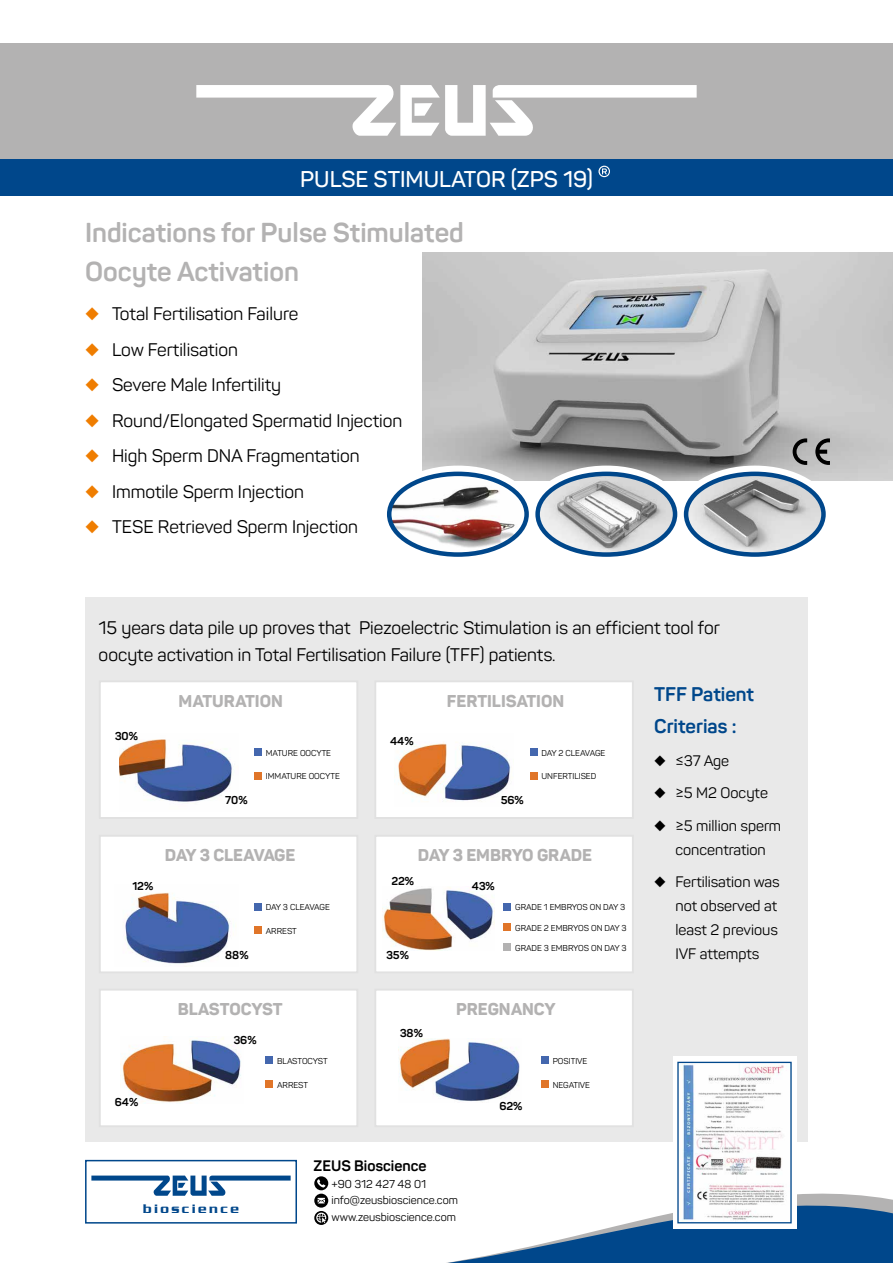
<style>
.page{position:relative;width:893px;height:1263px;background:#fff}
.page>*{position:absolute;margin:0;border:0;box-sizing:border-box;transform-origin:0 0}
.t1{font:700 27px/39px "Panton";color:#b3b2b2}
.t2{font:600 22.5px "Panton";color:#fff}
.t3{font:700 19.5px/32.5px "Panton";color:#00478b}
.t4{font:18px/27px "Panton";color:#000}
.t5{font:800 16.8px "Panton";color:#b3b2b2}
.t6{font:800 16.8px "Panton";letter-spacing:-.02em;color:#b3b2b2}
.t7{font:15px/24px "Panton";color:#000;text-align:center}
.t8{font:700 15px "Panton";color:#000}
.t9{font:500 13.5px "Serpentine";letter-spacing:.18em;color:#00478b}
.t10{font:11.25px/16.5px "Panton";color:#000}
.t11{font:700 11.25px "Panton";color:#000}
.t12{font:8.4px "Panton";color:#000}
.s1{color:#ef7d00}
</style>
<div class="page">
<img style="left:423px;top:253px;width:470px;height:228px">
<div style="left:381px;top:466px;width:154px;height:97px;border:16px solid #fff;border-radius:50%"></div>
<div style="left:678px;top:466px;width:154px;height:97px;border:16px solid #fff;border-radius:50%"></div>
<div style="left:529px;top:466px;width:154px;height:97px;border:16px solid #fff;border-radius:50%"></div>
<div style="left:85px;top:597px;width:723px;height:545px;background:#e9e9e9"></div>
<svg style="left:314px;top:1177px;width:579px;height:86px"></svg>
<div style="left:99px;top:680px;width:259px;height:139px;background:#fff;border:2px solid #e1e1e1"></div>
<img style="left:119px;top:739px;width:113px;height:63px">
<div style="left:254px;top:748px;width:8px;height:8px;background:#4467ae"></div>
<div style="left:254px;top:772px;width:8px;height:7px;background:#e07529"></div>
<div style="left:374px;top:680px;width:260px;height:139px;background:#fff;border:2px solid #e1e1e1"></div>
<img style="left:398px;top:742px;width:113px;height:60px">
<div style="left:530px;top:748px;width:7px;height:8px;background:#4467ae"></div>
<div style="left:530px;top:772px;width:7px;height:7px;background:#e07529"></div>
<div style="left:99px;top:835px;width:259px;height:138px;background:#fff;border:2px solid #e1e1e1"></div>
<img style="left:124px;top:892px;width:112px;height:72px">
<div style="left:254px;top:903px;width:8px;height:7px;background:#4467ae"></div>
<div style="left:254px;top:927px;width:8px;height:7px;background:#e07529"></div>
<div style="left:99px;top:989px;width:259px;height:138px;background:#fff;border:2px solid #e1e1e1"></div>
<img style="left:122px;top:1036px;width:119px;height:67px">
<div style="left:266px;top:1057px;width:7px;height:7px;background:#4467ae"></div>
<div style="left:266px;top:1080px;width:7px;height:8px;background:#e07529"></div>
<div style="left:374px;top:989px;width:260px;height:138px;background:#fff;border:2px solid #e1e1e1"></div>
<img style="left:398px;top:1038px;width:122px;height:63px">
<div style="left:541px;top:1057px;width:7px;height:7px;background:#4467ae"></div>
<div style="left:541px;top:1080px;width:7px;height:8px;background:#e07529"></div>
<div style="left:374px;top:835px;width:260px;height:138px;background:#fff;border:2px solid #e1e1e1"></div>
<img style="left:383px;top:887px;width:112px;height:64px">
<div style="left:504px;top:903px;width:7px;height:7px;background:#4467ae"></div>
<div style="left:504px;top:923px;width:7px;height:7px;background:#e07529"></div>
<div style="left:504px;top:944px;width:7px;height:7px;background:#b3b2b2"></div>
<img style="left:389px;top:474px;width:137px;height:80px">
<div style="left:387px;top:472px;width:142px;height:85px;border:4px solid #00478b;border-radius:50%"></div>
<img style="left:686px;top:474px;width:137px;height:80px">
<div style="left:684px;top:472px;width:142px;height:85px;border:4px solid #00478b;border-radius:50%"></div>
<img style="left:538px;top:474px;width:137px;height:80px">
<div style="left:535px;top:472px;width:142px;height:85px;border:4px solid #00478b;border-radius:50%"></div>
<svg style="left:793px;top:438px;width:14px;height:27px"></svg>
<svg style="left:815px;top:438px;width:15px;height:27px"></svg>
<div style="left:673px;top:1056px;width:123px;height:173px;background:#fff"></div>
<img style="left:681px;top:1064px;width:106px;height:156px">
<div style="left:677px;top:1062px;width:115px;height:161px;border:1px solid #00478b"></div>
<div style="left:85px;top:1160px;width:212px;height:63px;border:2px solid #00478b"></div>
<svg style="left:91px;top:1175px;width:200px;height:21px"></svg>
<div style="left:0;top:43px;width:893px;height:152px;background:#b3b2b2"></div>
<div style="left:0;top:159px;width:893px;height:36px;background:#00478b"></div>
<svg style="left:196px;top:85px;width:501px;height:51px"></svg>
<svg style="left:314px;top:1176px;width:14px;height:14px"></svg>
<svg style="left:317px;top:1179px;width:8px;height:8px"></svg>
<svg style="left:314px;top:1194px;width:14px;height:13px"></svg>
<svg style="left:318px;top:1198px;width:7px;height:5px"></svg>
<svg style="left:314px;top:1211px;width:14px;height:14px"></svg>
<svg style="left:316px;top:1213px;width:10px;height:10px"></svg>
<svg style="left:598px;top:166px;width:12px;height:11px"></svg>
<p class="t2" style="left:300px;top:165px;width:294px">PULSE STIMULATOR (ZPS 19)</p>
<h1 class="t1" style="left:85px;top:212px;width:380px">Indications for Pulse Stimulated<br>Oocyte Activation</h1>
<p class="t4" style="left:85px;top:300px;width:215px"><span class="s1">◆</span> Total Fertilisation Failure</p>
<p class="t4" style="left:85px;top:336px;width:154px"><span class="s1">◆</span> Low Fertilisation</p>
<p class="t4" style="left:85px;top:371px;width:198px"><span class="s1">◆</span> Severe Male Infertility</p>
<p class="t4" style="left:85px;top:407px;width:319px"><span class="s1">◆</span> Round/Elongated Spermatid Injection</p>
<p class="t4" style="left:85px;top:442px;width:276px"><span class="s1">◆</span> High Sperm DNA Fragmentation</p>
<p class="t4" style="left:85px;top:478px;width:220px"><span class="s1">◆</span> Immotile Sperm Injection</p>
<p class="t4" style="left:85px;top:513px;width:274px"><span class="s1">◆</span> TESE Retrieved Sperm Injection</p>
<p class="t4" style="left:99px;top:614px;width:623px">15 years data pile up proves that Piezoelectric Stimulation is an efficient tool for oocyte activation in Total Fertilisation Failure (TFF) patients.</p>
<p class="t3" style="left:654px;top:677px;width:101px">TFF Patient<br>Criterias :</p>
<p class="t7" style="left:654px;top:748px;width:77px">◆ ≤37 Age</p>
<p class="t7" style="left:654px;top:781px;width:115px">◆ ≥5 M2 Oocyte</p>
<p class="t7" style="left:654px;top:813px;width:129px">◆ ≥5 million sperm concentration</p>
<p class="t7" style="left:675px;top:870px;width:106px;text-align:left;text-indent:-21px">◆ Fertilisation was not observed at least 2 previous<br>IVF attempts</p>
<p class="t5" style="left:179px;top:690px;width:106px">MATURATION</p>
<p class="t5" style="left:447px;top:690px;width:119px">FERTILISATION</p>
<p class="t11" style="left:115px;top:729px;width:25px">30%</p>
<p class="t11" style="left:390px;top:734px;width:25px">44%</p>
<p class="t12" style="left:266px;top:748px;width:67px">MATURE OOCYTE</p>
<p class="t12" style="left:266px;top:771px;width:75px">IMMATURE OOCYTE</p>
<p class="t12" style="left:541px;top:748px;width:65px">DAY 2 CLEAVAGE</p>
<p class="t12" style="left:541px;top:771px;width:56px">UNFERTILISED</p>
<p class="t11" style="left:225px;top:793px;width:24px">70%</p>
<p class="t11" style="left:501px;top:793px;width:25px">56%</p>
<p class="t6" style="left:165px;top:845px;width:132px">DAY 3 CLEAVAGE</p>
<p class="t5" style="left:418px;top:845px;width:176px">DAY 3 EMBRYO GRADE</p>
<p class="t11" style="left:472px;top:879px;width:25px">43%</p>
<p class="t11" style="left:391px;top:874px;width:24px">22%</p>
<p class="t11" style="left:132px;top:879px;width:22px">12%</p>
<p class="t12" style="left:266px;top:902px;width:66px">DAY 3 CLEAVAGE</p>
<p class="t12" style="left:266px;top:926px;width:32px">ARREST</p>
<p class="t12" style="left:515px;top:902px;width:112px">GRADE 1 EMBRYOS ON DAY 3</p>
<p class="t12" style="left:515px;top:922px;width:113px">GRADE 2 EMBRYOS ON DAY 3</p>
<p class="t12" style="left:515px;top:943px;width:113px">GRADE 3 EMBRYOS ON DAY 3</p>
<p class="t11" style="left:225px;top:948px;width:25px">88%</p>
<p class="t11" style="left:386px;top:948px;width:24px">35%</p>
<p class="t11" style="left:115px;top:1095px;width:25px">64%</p>
<p class="t5" style="left:178px;top:998px;width:106px">BLASTOCYST</p>
<p class="t11" style="left:233px;top:1033px;width:25px">36%</p>
<p class="t12" style="left:277px;top:1056px;width:52px">BLASTOCYST</p>
<p class="t12" style="left:277px;top:1079px;width:32px">ARREST</p>
<p class="t11" style="left:400px;top:1026px;width:25px">38%</p>
<p class="t5" style="left:456px;top:998px;width:101px">PREGNANCY</p>
<p class="t11" style="left:499px;top:1099px;width:25px">62%</p>
<p class="t12" style="left:553px;top:1056px;width:36px">POSITIVE</p>
<p class="t12" style="left:553px;top:1079px;width:39px">NEGATIVE</p>
<p class="t9" style="left:143px;top:1200px;width:97px">bioscience</p>
<p class="t8" style="left:314px;top:1156px;width:114px">ZEUS Bioscience</p>
<p class="t10" style="left:332px;top:1175px;width:128px">+90 312 427 48 01 info@zeusbioscience.com www.zeusbioscience.com</p>
</div>
